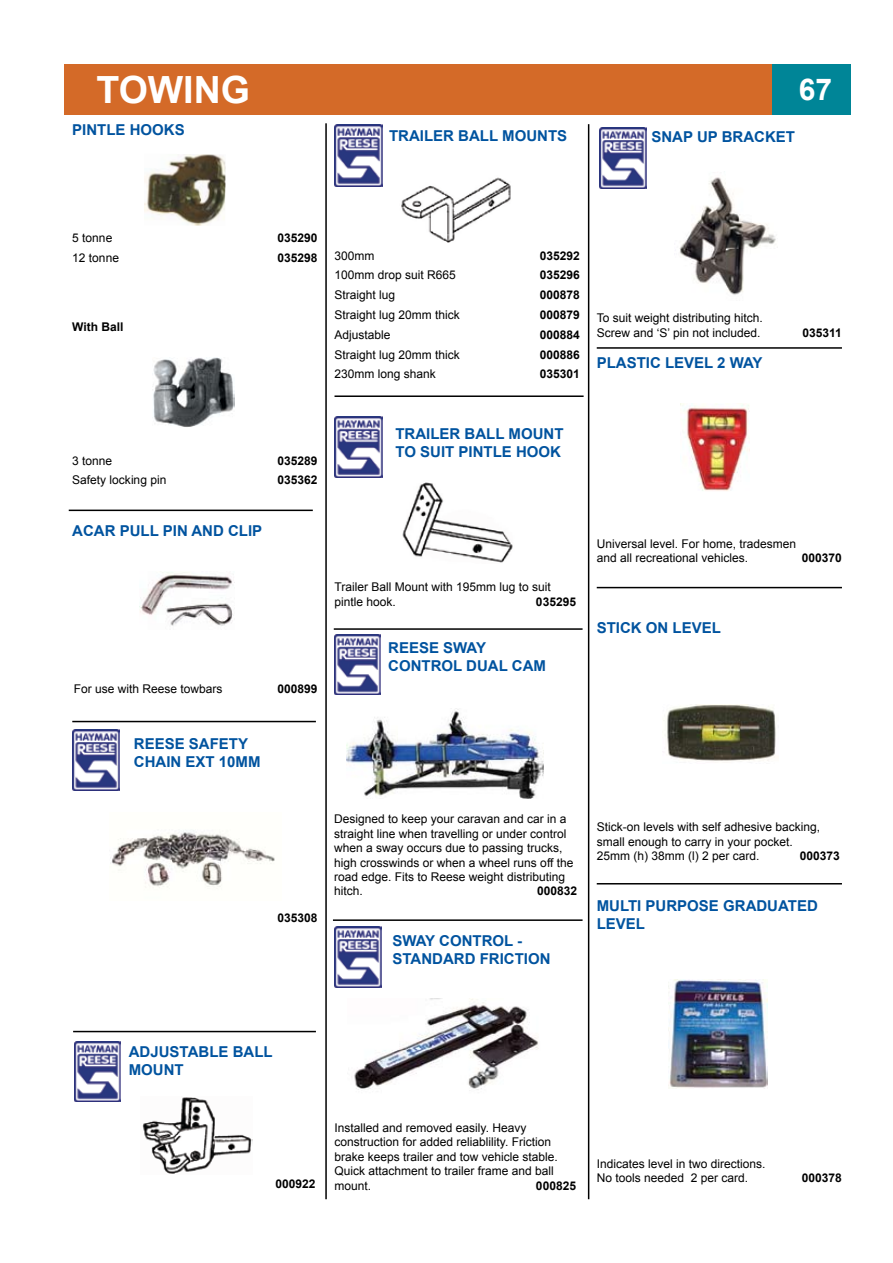
<style>
.page{position:relative;width:893px;height:1263px;background:#fff}
.page>*{position:absolute;margin:0;border:0;box-sizing:border-box;transform-origin:0 0}
.t1{font:700 37.5px "Arial";color:#fff}
.t2{font:700 30px "Arial";color:#fff}
.t3{font:700 15px/18px "Arial";color:#00539f}
.t4{font:12px/14.4px "Arial";color:#000}
.t5{font:700 12px "Arial";color:#000}
</style>
<div class="page">
<div style="left:772px;top:64px;width:78px;height:51px;background:#008597"></div>
<div style="left:64px;top:64px;width:708px;height:50px;background:#d46a28"></div>
<hr style="left:325px;top:123px;width:2px;height:1076px;background:#000">
<hr style="left:588px;top:124px;width:1px;height:1075px;background:#000">
<img style="left:110px;top:830px;width:165px;height:58px">
<img style="left:346px;top:708px;width:197px;height:90px">
<img style="left:354px;top:998px;width:185px;height:92px">
<img style="left:401px;top:177px;width:110px;height:65px">
<img style="left:334px;top:125px;width:48px;height:61px">
<img style="left:144px;top:154px;width:82px;height:72px">
<img style="left:153px;top:357px;width:82px;height:70px">
<img style="left:140px;top:572px;width:93px;height:54px">
<hr style="left:73px;top:1031px;width:243px;height:1px;background:#000">
<img style="left:679px;top:177px;width:97px;height:118px">
<hr style="left:334px;top:395px;width:250px;height:2px;background:#000">
<img style="left:142px;top:1097px;width:110px;height:77px">
<img style="left:402px;top:482px;width:111px;height:81px">
<img style="left:74px;top:1041px;width:47px;height:60px">
<img style="left:334px;top:416px;width:48px;height:62px">
<img style="left:600px;top:127px;width:47px;height:62px">
<img style="left:334px;top:926px;width:48px;height:61px">
<hr style="left:597px;top:883px;width:245px;height:1px;background:#000">
<img style="left:669px;top:980px;width:99px;height:108px">
<img style="left:663px;top:704px;width:113px;height:57px">
<img style="left:680px;top:404px;width:69px;height:87px">
<hr style="left:597px;top:587px;width:245px;height:1px;background:#000">
<hr style="left:72px;top:721px;width:244px;height:1px;background:#000">
<hr style="left:334px;top:628px;width:249px;height:2px;background:#000">
<hr style="left:597px;top:347px;width:245px;height:2px;background:#000">
<img style="left:334px;top:635px;width:47px;height:59px">
<hr style="left:69px;top:510px;width:244px;height:1px;background:#000">
<img style="left:72px;top:730px;width:47px;height:60px">
<hr style="left:333px;top:919px;width:250px;height:2px;background:#000">
<h1 class="t1" style="left:96px;top:64px;width:155px">TOWING</h1>
<h2 class="t2" style="left:799px;top:69px;width:35px">67</h2>
<p class="t3" style="left:389px;top:128px;width:180px">TRAILER BALL MOUNTS</p>
<p class="t3" style="left:72px;top:122px;width:114px">PINTLE HOOKS</p>
<p class="t3" style="left:651px;top:128px;width:145px">SNAP UP BRACKET</p>
<p class="t4" style="left:72px;top:231px;width:42px">5 tonne</p>
<p class="t5" style="left:277px;top:230px;width:42px">035290</p>
<p class="t4" style="left:72px;top:250px;width:48px">12 tonne</p>
<p class="t5" style="left:277px;top:249px;width:42px">035298</p>
<p class="t5" style="left:72px;top:319px;width:53px">WITH BALL</p>
<p class="t4" style="left:334px;top:248px;width:42px">300mm</p>
<p class="t5" style="left:540px;top:247px;width:42px">035292</p>
<p class="t4" style="left:334px;top:268px;width:123px">100mm drop suit R665</p>
<p class="t5" style="left:540px;top:267px;width:42px">035296</p>
<p class="t4" style="left:335px;top:288px;width:62px">Straight lug</p>
<p class="t5" style="left:540px;top:287px;width:42px">000878</p>
<p class="t4" style="left:335px;top:308px;width:127px">Straight lug 20mm thick</p>
<p class="t5" style="left:540px;top:307px;width:42px">000879</p>
<p class="t4" style="left:335px;top:328px;width:58px">Adjustable</p>
<p class="t5" style="left:540px;top:327px;width:42px">000884</p>
<p class="t4" style="left:335px;top:347px;width:127px">Straight lug 20mm thick</p>
<p class="t5" style="left:540px;top:346px;width:42px">000886</p>
<p class="t4" style="left:335px;top:367px;width:103px">230mm long shank</p>
<p class="t5" style="left:540px;top:366px;width:42px">035301</p>
<p class="t4" style="left:597px;top:311px;width:168px">To suit weight distributing hitch.<br>Screw and ‘S’ pin not included.</p>
<p class="t3" style="left:597px;top:354px;width:167px">PLASTIC LEVEL 2 WAY</p>
<p class="t5" style="left:803px;top:325px;width:41px">035311</p>
<p class="t4" style="left:72px;top:453px;width:42px">3 tonne</p>
<p class="t5" style="left:277px;top:452px;width:42px">035289</p>
<p class="t4" style="left:72px;top:473px;width:96px">Safety locking pin</p>
<p class="t5" style="left:277px;top:472px;width:42px">035362</p>
<p class="t3" style="left:72px;top:522px;width:191px">ACAR PULL PIN AND CLIP</p>
<p class="t3" style="left:395px;top:425px;width:170px">TRAILER BALL MOUNT<br>TO SUIT PINTLE HOOK</p>
<p class="t4" style="left:74px;top:682px;width:150px">For use with Reese towbars</p>
<p class="t5" style="left:277px;top:681px;width:42px">000899</p>
<p class="t4" style="left:334px;top:580px;width:218px">Trailer Ball Mount with 195mm lug to suit pintle hook.</p>
<p class="t5" style="left:536px;top:593px;width:42px">035295</p>
<p class="t3" style="left:388px;top:639px;width:159px">REESE SWAY<br>CONTROL DUAL CAM</p>
<p class="t3" style="left:134px;top:736px;width:116px">REESE SAFETY<br>CHAIN EXT 10MM</p>
<p class="t5" style="left:277px;top:910px;width:42px">035308</p>
<p class="t4" style="left:334px;top:812px;width:241px">Designed to keep your caravan and car in a straight line when travelling or under control when a sway occurs due to passing trucks, high crosswinds or when a wheel runs off the road edge. Fits to Reese weight distributing hitch.</p>
<p class="t5" style="left:537px;top:883px;width:42px">000832</p>
<p class="t3" style="left:392px;top:933px;width:160px">SWAY CONTROL -<br>STANDARD FRICTION</p>
<p class="t4" style="left:597px;top:536px;width:201px">Universal level. For home, tradesmen and all recreational vehicles.</p>
<p class="t5" style="left:802px;top:550px;width:42px">000370</p>
<p class="t3" style="left:597px;top:619px;width:126px">STICK ON LEVEL</p>
<p class="t4" style="left:597px;top:820px;width:225px">Stick-on levels with self adhesive backing, small enough to carry in your pocket.<br>25mm (h) 38mm (l) 2 per card.</p>
<p class="t5" style="left:800px;top:848px;width:42px">000373</p>
<p class="t3" style="left:597px;top:897px;width:223px">MULTI PURPOSE GRADUATED<br>LEVEL</p>
<p class="t3" style="left:129px;top:1043px;width:145px">ADJUSTABLE BALL<br>MOUNT</p>
<p class="t5" style="left:275px;top:1176px;width:42px">000922</p>
<p class="t4" style="left:334px;top:1121px;width:225px">Installed and removed easily. Heavy construction for added reliablility. Friction brake keeps trailer and tow vehicle stable.<br>Quick attachment to trailer frame and ball mount.</p>
<p class="t5" style="left:536px;top:1177px;width:42px">000825</p>
<p class="t4" style="left:597px;top:1156px;width:170px">Indicates level in two directions.<br>No tools needed 2 per card.</p>
<p class="t5" style="left:802px;top:1170px;width:42px">000378</p>
</div>
